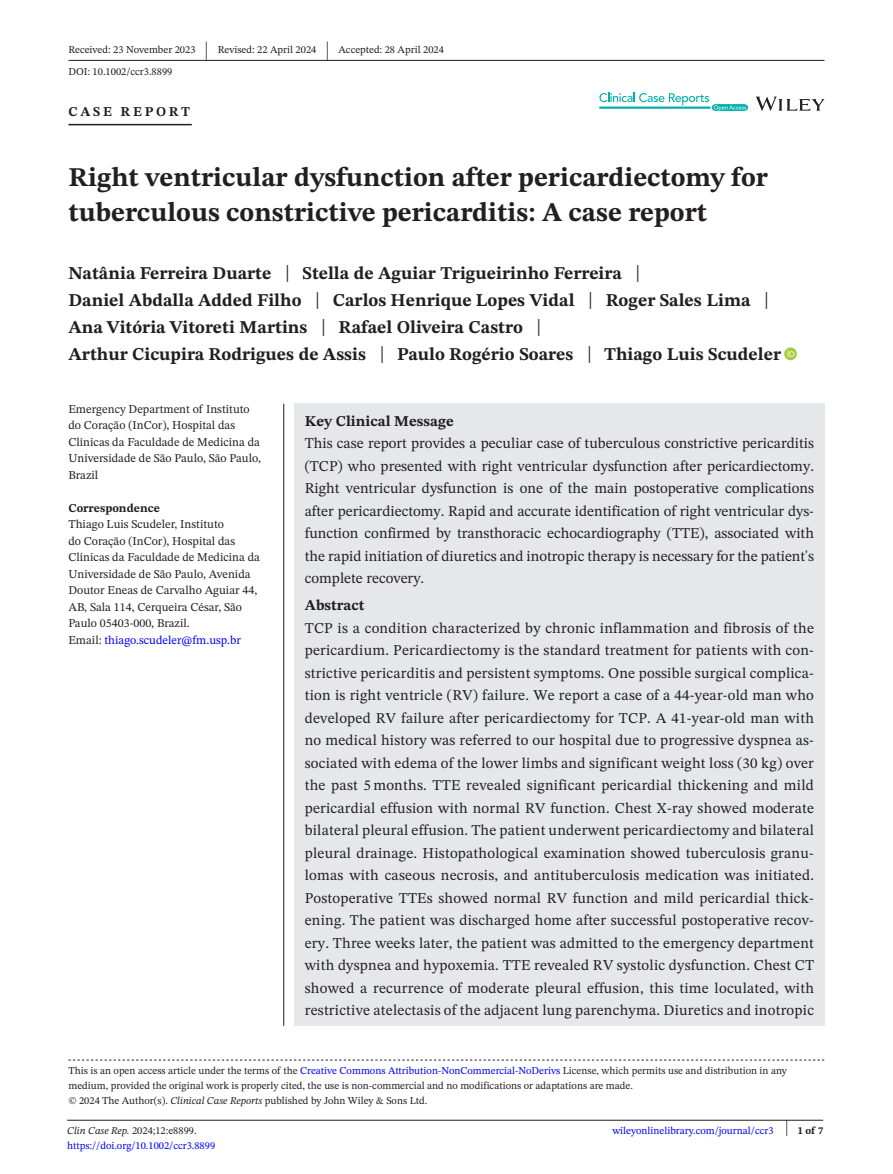
<style>
.page{position:relative;width:893px;height:1174px;background:#fff}
.page>*{position:absolute;margin:0;border:0;box-sizing:border-box;transform-origin:0 0}
.t1{font:700 27px/34.5px "STIX Two Text";color:#231f20}
.t2{font:25.65px "STIX Two Text";color:#231f20;scale:.49 1}
.t3{font:700 18px/27px "STIX Two Text";color:#231f20}
.t4{font:15px/22.5px "STIX Two Text";letter-spacing:.01em;color:#231f20;text-align:justify}
.t5{font:700 15px "STIX Two Text";color:#231f20}
.t6{font:700 13.5px "STIX Two Text";letter-spacing:.2em;color:#231f20}
.t7{font:12px/16.5px "STIX Two Text";color:#231f20}
.t8{font:700 12px "STIX Two Text";color:#231f20}
.t9{font:10.5px/15px "STIX Two Text";color:#231f20}
.t10{font:10.5px "STIX Two Text";color:#00f}
.t11{font:700 10.5px "STIX Two Text";color:#231f20}
.s1{font-weight:400;font-size:23.4px}
.s2{color:#00f}
.s3{font-style:italic}
.s4{font-weight:400;font-size:22.2px}
</style>
<div class="page">
<hr style="left:67px;top:1119px;width:756px;height:1px;background:#231f20">
<svg style="left:756px;top:97px;width:68px;height:14px"></svg>
<svg style="left:599px;top:93px;width:149px;height:18px"></svg>
<hr style="left:68px;top:60px;width:756px;height:1px;background:#231f20">
<hr style="left:68px;top:124px;width:124px;height:1px;background:#231f20">
<svg style="left:784px;top:347px;width:13px;height:13px"></svg>
<svg style="left:787px;top:350px;width:7px;height:7px"></svg>
<div style="left:294px;top:404px;width:530px;height:622px;background:#e6e7e9"></div>
<hr style="left:283px;top:404px;width:1px;height:622px;background:#231f20">
<svg style="left:68px;top:1059px;width:756px;height:1px"></svg>
<p class="t9" style="left:68px;top:42px;width:129px">Received: 23 November 2023</p>
<h2 class="t2" style="left:205px;top:32px;width:8px">|</h2>
<p class="t9" style="left:218px;top:42px;width:100px">Revised: 22 April 2024</p>
<h2 class="t2" style="left:326px;top:32px;width:8px">|</h2>
<p class="t9" style="left:339px;top:42px;width:107px">Accepted: 28 April 2024</p>
<p class="t9" style="left:68px;top:64px;width:105px">DOI: 10.1002/ccr3.8899</p>
<p class="t6" style="left:68px;top:101px;width:123px">CASE REPORT</p>
<h1 class="t1" style="left:68px;top:161px;width:701px">Right ventricular dysfunction after pericardiectomy for tuberculous constrictive pericarditis: A case report</h1>
<p class="t3" style="left:68px;top:260px;width:714px">Natânia Ferreira Duarte <span class="s1">|</span> Stella de Aguiar Trigueirinho Ferreira <span class="s1">|<br></span>Daniel Abdalla Added Filho <span class="s1">|</span> Carlos Henrique Lopes Vidal <span class="s1">|</span> Roger Sales Lima <span class="s1">| </span>Ana Vitória Vitoreti Martins <span class="s1">|</span> Rafael Oliveira Castro <span class="s1">|<br></span>Arthur Cicupira Rodrigues de Assis <span class="s1">|</span> Paulo Rogério Soares <span class="s1">|</span> Thiago Luis Scudeler</p>
<p class="t7" style="left:68px;top:400px;width:194px">Emergency Department of Instituto do Coração (InCor), Hospital das<br>Clínicas da Faculdade de Medicina da<br>Universidade de São Paulo, São Paulo,<br>Brazil</p>
<p class="t8" style="left:68px;top:499px;width:93px">Correspondence</p>
<p class="t7" style="left:68px;top:516px;width:193px">Thiago Luis Scudeler, Instituto<br>do Coração (InCor), Hospital das Clínicas da Faculdade de Medicina da Universidade de São Paulo, Avenida Doutor Eneas de Carvalho Aguiar 44, AB, Sala 114, Cerqueira César, São Paulo 05403-000, Brazil.<br>Email: <span class="s2">thiago.scudeler@fm.usp.br</span></p>
<p class="t5" style="left:305px;top:410px;width:150px">Key Clinical Message</p>
<p class="t4" style="left:305px;top:432px;width:511px">This case report provides a peculiar case of tuberculous constrictive pericarditis (TCP) who presented with right ventricular dysfunction after pericardiectomy.<br>Right ventricular dysfunction is one of the main postoperative complications after pericardiectomy. Rapid and accurate identification of right ventricular dys&shy;function confirmed by transthoracic echocardiography (TTE), associated with the rapid initiation of diuretics and inotropic therapy is necessary for the patient's complete recovery.</p>
<p class="t5" style="left:305px;top:594px;width:61px">Abstract</p>
<p class="t4" style="left:305px;top:616px;width:511px">TCP is a condition characterized by chronic inflammation and fibrosis of the pericardium. Pericardiectomy is the standard treatment for patients with con&shy;strictive pericarditis and persistent symptoms. One possible surgical complica&shy;tion is right ventricle (RV) failure. We report a case of a 44-year-old man who developed RV failure after pericardiectomy for TCP. A 41-year-old man with no medical history was referred to our hospital due to progressive dyspnea as&shy;sociated with edema of the lower limbs and significant weight loss (30 kg) over the past 5 months. TTE revealed significant pericardial thickening and mild pericardial effusion with normal RV function. Chest X-ray showed moderate bilateral pleural effusion. The patient underwent pericardiectomy and bilateral pleural drainage. Histopathological examination showed tuberculosis granu&shy;lomas with caseous necrosis, and antituberculosis medication was initiated.<br>Postoperative TTEs showed normal RV function and mild pericardial thick&shy;ening. The patient was discharged home after successful postoperative recov&shy;ery. Three weeks later, the patient was admitted to the emergency department with dyspnea and hypoxemia. TTE revealed RV systolic dysfunction. Chest CT showed a recurrence of moderate pleural effusion, this time loculated, with restrictive atelectasis of the adjacent lung parenchyma. Diuretics and inotropic</p>
<p class="t9" style="left:68px;top:1063px;width:720px">This is an open access article under the terms of the <span class="s2">Creative Commons Attribution-NonCommercial-NoDerivs</span> License, which permits use and distribution in any medium, provided the original work is properly cited, the use is non-commercial and no modifications or adaptations are made.<br>© 2024 The Author(s). <span class="s3">Clinical Case Reports</span> published by John Wiley &amp; Sons Ltd.</p>
<p class="t9" style="left:67px;top:1123px;width:131px"><span class="s3">Clin Case Rep.</span> 2024;12:e8899.</p>
<p class="t11" style="left:785px;top:1123px;width:39px"><span class="s4">|</span> 1 of 7</p>
<p class="t10" style="left:67px;top:1138px;width:150px">https://doi.org/10.1002/ccr3.8899</p>
<p class="t10" style="left:612px;top:1123px;width:163px">wileyonlinelibrary.com/journal/ccr3</p>
</div>
